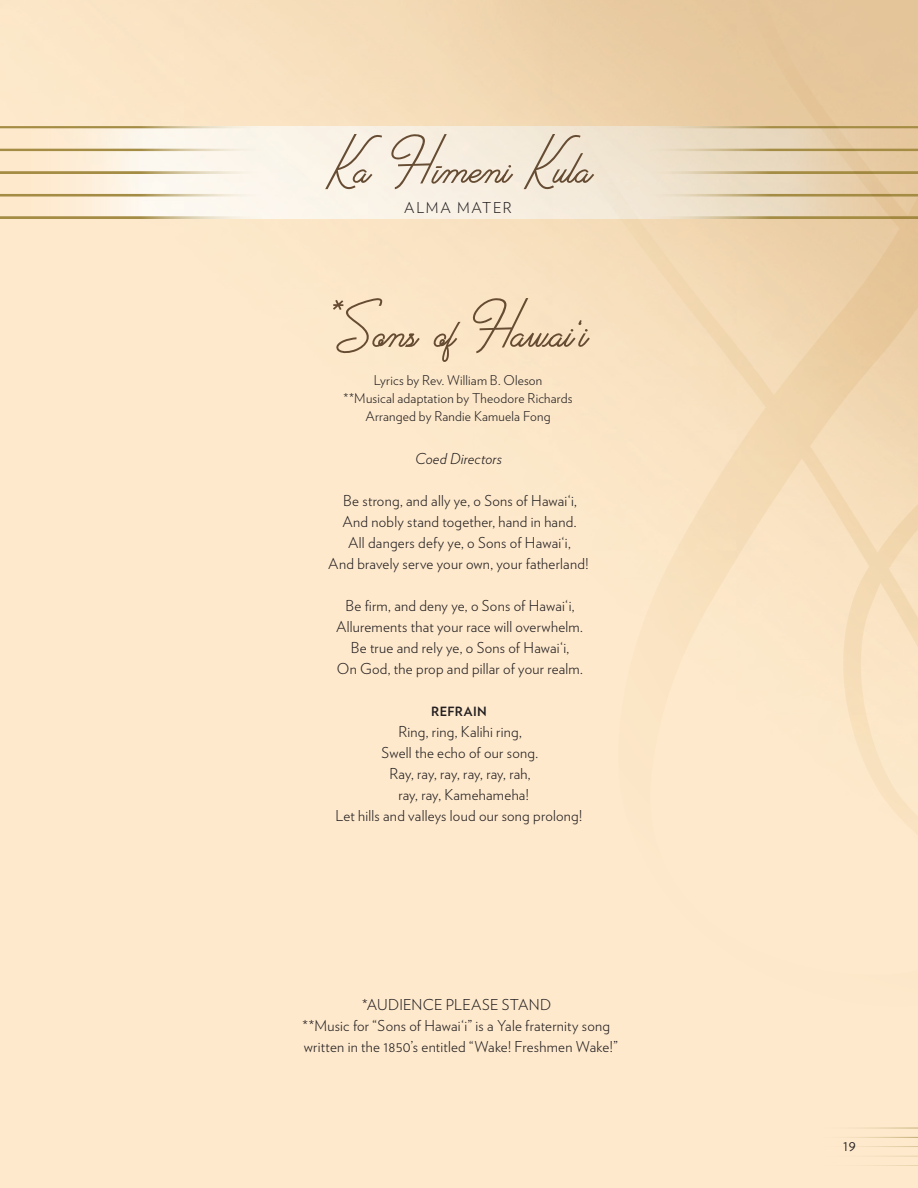
<style>
.page{position:relative;width:918px;height:1188px;background:#fff}
.page>*{position:absolute;margin:0;border:0;box-sizing:border-box;transform-origin:0 0}
.Barkentina-caps{font:81px "Old Landmark";color:#664c33;scale:1.05 1}
.Song_director{font:300 15px "Verlag";letter-spacing:.015em;color:#231f20}
.Song_director-2{font:italic 300 15px "Verlag";letter-spacing:.01em;color:#231f20}
.top_papa_description{font:300 15px "Verlag";letter-spacing:.11em;color:#231f20}
.Song_director-3{font:300 13.5px "Verlag";letter-spacing:.015em;color:#231f20}
.Song_director-4{font:700 12.75px "Verlag";letter-spacing:.03em;color:#231f20}
.t1{font:12px "Verlag";color:#231f20}
</style>
<div class="page">
<hr style="left:0;top:149px;width:270px;height:2px;background:#a48c44">
<hr style="left:0;top:126px;width:270px;height:3px;background:#a48c44">
<hr style="left:0;top:171px;width:270px;height:3px;background:#a48c44">
<hr style="left:0;top:194px;width:270px;height:3px;background:#a48c44">
<hr style="left:0;top:216px;width:270px;height:3px;background:#a48c44">
<hr style="left:809px;top:1137px;width:109px;height:1px;background:#a48c44">
<hr style="left:809px;top:1128px;width:109px;height:1px;background:#a48c44">
<hr style="left:809px;top:1146px;width:109px;height:1px;background:#a48c44">
<hr style="left:809px;top:1155px;width:109px;height:1px;background:#a48c44">
<hr style="left:809px;top:1164px;width:109px;height:1px;background:#a48c44">
<svg style="left:550px;top:0;width:368px;height:1010px;background:#f6dfbf"></svg>
<svg style="left:431px;top:166px;width:12px;height:19px"></svg>
<p class="Barkentina-caps" style="left:325px;top:122px;width:255px">Ka Hmeni Kula</p>
<p class="top_papa_description" style="left:404px;top:197px;width:109px">ALMA MATER</p>
<p class="Barkentina-caps" style="left:330px;top:286px;width:246px">*Sons of Hawai‘i</p>
<p class="Song_director-3" style="left:374px;top:370px;width:170px">Lyrics by Rev. William B. Oleson</p>
<p class="Song_director-3" style="left:344px;top:388px;width:230px">**Musical adaptation by Theodore Richards</p>
<p class="Song_director-3" style="left:365px;top:406px;width:187px">Arranged by Randie Kamuela Fong</p>
<p class="Song_director-2" style="left:415px;top:447px;width:88px">Coed Directors</p>
<p class="Song_director" style="left:343px;top:489px;width:235px">Be strong, and ally ye, o Sons of Hawai‘i,</p>
<p class="Song_director" style="left:342px;top:510px;width:235px">And nobly stand together, hand in hand.</p>
<p class="Song_director" style="left:348px;top:531px;width:224px">All dangers defy ye, o Sons of Hawai‘i,</p>
<p class="Song_director" style="left:328px;top:552px;width:262px">And bravely serve your own, your fatherland!</p>
<p class="Song_director" style="left:346px;top:594px;width:230px">Be firm, and deny ye, o Sons of Hawai‘i,</p>
<p class="Song_director" style="left:336px;top:615px;width:248px">Allurements that your race will overwhelm.</p>
<p class="Song_director" style="left:351px;top:636px;width:220px">Be true and rely ye, o Sons of Hawai‘i,</p>
<p class="Song_director" style="left:337px;top:657px;width:248px">On God, the prop and pillar of your realm.</p>
<p class="Song_director-4" style="left:431px;top:701px;width:57px">REFRAIN</p>
<p class="Song_director" style="left:398px;top:720px;width:125px">Ring, ring, Kalihi ring,</p>
<p class="Song_director" style="left:382px;top:741px;width:158px">Swell the echo of our song.</p>
<p class="Song_director" style="left:390px;top:762px;width:143px">Ray, ray, ray, ray, ray, rah,</p>
<p class="Song_director" style="left:398px;top:783px;width:132px">ray, ray, Kamehameha!</p>
<p class="Song_director" style="left:336px;top:804px;width:248px">Let hills and valleys loud our song prolong!</p>
<p class="Song_director" style="left:362px;top:993px;width:190px">*AUDIENCE PLEASE STAND</p>
<p class="Song_director" style="left:303px;top:1014px;width:309px">**Music for “Sons of Hawai‘i” is a Yale fraternity song</p>
<p class="Song_director" style="left:304px;top:1035px;width:316px">written in the 1850’s entitled “Wake! Freshmen Wake!”</p>
<p class="t1" style="left:843px;top:1138px;width:14px">19</p>
</div>
